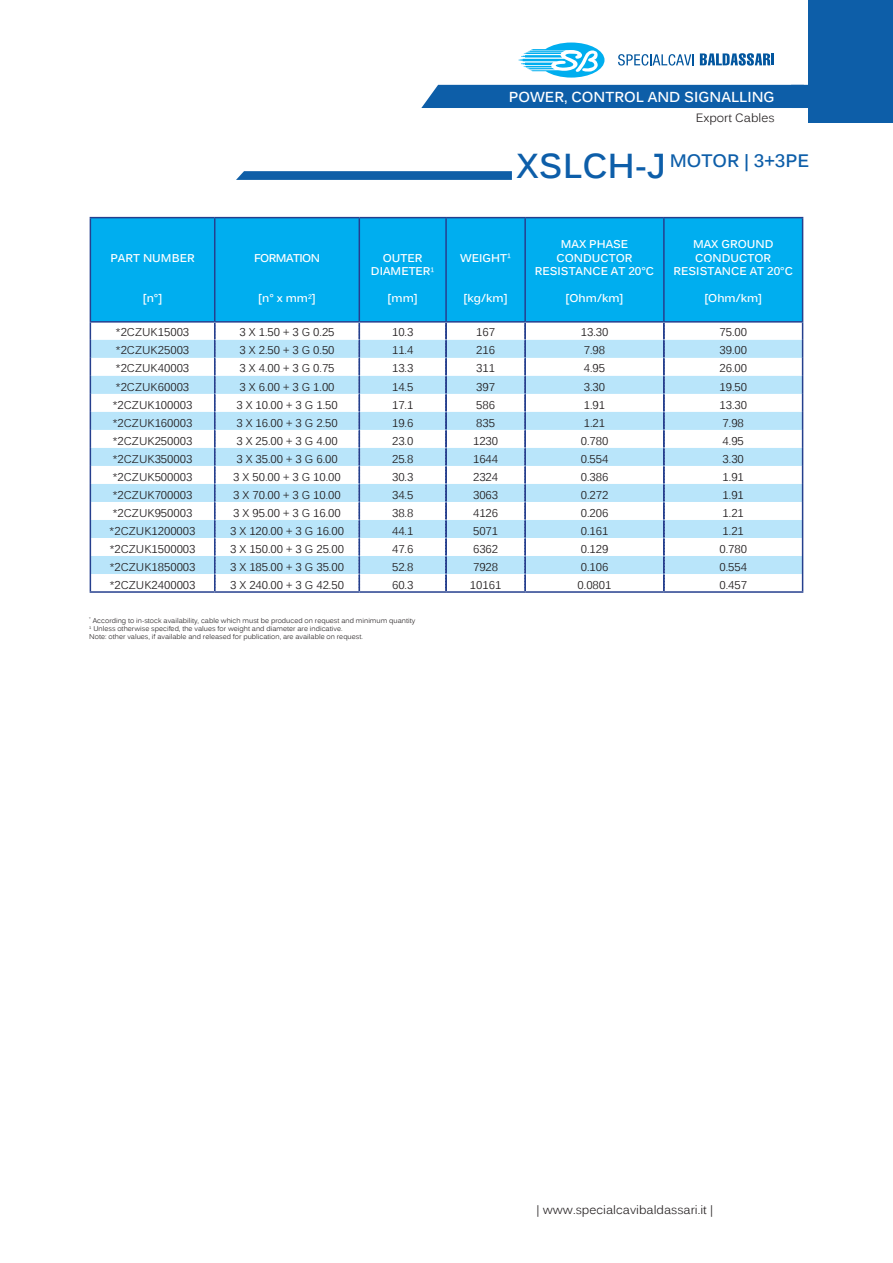
<style>
.page{position:relative;width:893px;height:1263px;background:#fff}
.page>*{position:absolute;margin:0;border:0;box-sizing:border-box;transform-origin:0 0}
.t1{font:700 18px "Kalinga";color:#0d5ea9}
.t2{font:700 14.4px "Kalinga";color:#fff}
.t3{font:12px "Kalinga";color:#231f20}
.t4{font:11.25px "Kalinga";color:#231f20}
.t5{font:700 11.25px/13.5px "Kalinga";color:#fff;text-align:center}
.t6{font:700 11.25px "Kalinga";letter-spacing:-.05em;color:#fff}
.t7{font:6.9px/8.2px "Kalinga";color:#231f20}
.s1{font-size:34.5px}
</style>
<div class="page">
<svg style="left:518px;top:43px;width:86px;height:35px"></svg>
<svg style="left:618px;top:54px;width:76px;height:12px"></svg>
<svg style="left:700px;top:53px;width:74px;height:13px"></svg>
<div style="left:421px;top:85px;width:387px;height:23px;background:#0d5ea8"></div>
<div style="left:808px;top:0;width:85px;height:122px;background:#0d5ea8"></div>
<svg style="left:236px;top:171px;width:276px;height:9px;background:#1864aa"></svg>
<div style="left:91px;top:218px;width:711px;height:103px;background:#00aeef"></div>
<svg style="left:91px;top:340px;width:711px;height:234px;fill:#b9e5fa"></svg>
<svg style="left:90px;top:323px;width:1px;height:268px"></svg>
<svg style="left:802px;top:323px;width:1px;height:268px"></svg>
<hr style="left:90px;top:591px;width:125px;height:2px;background:#253f8e">
<hr style="left:215px;top:591px;width:144px;height:2px;background:#253f8e">
<hr style="left:359px;top:591px;width:87px;height:2px;background:#253f8e">
<hr style="left:446px;top:591px;width:79px;height:2px;background:#253f8e">
<hr style="left:525px;top:591px;width:139px;height:2px;background:#253f8e">
<hr style="left:664px;top:591px;width:139px;height:2px;background:#253f8e">
<svg style="left:214px;top:323px;width:1px;height:268px"></svg>
<svg style="left:359px;top:323px;width:1px;height:268px"></svg>
<svg style="left:445px;top:323px;width:2px;height:268px"></svg>
<svg style="left:524px;top:323px;width:2px;height:268px"></svg>
<svg style="left:663px;top:323px;width:2px;height:268px"></svg>
<hr style="left:90px;top:217px;width:125px;height:1px;background:#253f8e">
<hr style="left:90px;top:218px;width:1px;height:103px;background:#253f8e">
<hr style="left:215px;top:217px;width:144px;height:1px;background:#253f8e">
<hr style="left:214px;top:218px;width:1px;height:103px;background:#253f8e">
<hr style="left:359px;top:217px;width:87px;height:1px;background:#253f8e">
<hr style="left:359px;top:218px;width:1px;height:103px;background:#253f8e">
<hr style="left:446px;top:217px;width:79px;height:1px;background:#253f8e">
<hr style="left:445px;top:218px;width:2px;height:103px;background:#253f8e">
<hr style="left:525px;top:217px;width:139px;height:1px;background:#253f8e">
<hr style="left:524px;top:218px;width:2px;height:103px;background:#253f8e">
<hr style="left:664px;top:217px;width:139px;height:1px;background:#253f8e">
<hr style="left:663px;top:218px;width:2px;height:103px;background:#253f8e">
<hr style="left:802px;top:218px;width:1px;height:103px;background:#253f8e">
<hr style="left:90px;top:321px;width:125px;height:2px;background:#253f8e">
<hr style="left:215px;top:321px;width:144px;height:2px;background:#253f8e">
<hr style="left:359px;top:321px;width:87px;height:2px;background:#253f8e">
<hr style="left:446px;top:321px;width:79px;height:2px;background:#253f8e">
<hr style="left:525px;top:321px;width:139px;height:2px;background:#253f8e">
<hr style="left:664px;top:321px;width:139px;height:2px;background:#253f8e">
<p class="t2" style="left:509px;top:87px;width:267px">POWER, CONTROL AND SIGNALLING</p>
<p class="t3" style="left:696px;top:110px;width:80px">Export Cables</p>
<p class="t5" style="left:110px;top:252px;width:86px">PART NUMBER</p>
<p class="t5" style="left:143px;top:293px;width:21px">[n°]</p>
<p class="t6" style="left:254px;top:250px;width:67px">FORMATION</p>
<p class="t5" style="left:258px;top:293px;width:59px">[n° x mm<sup>2</sup>]</p>
<p class="t5" style="left:371px;top:252px;width:65px">OUTER<br>DIAMETER<sup>1</sup></p>
<p class="t5" style="left:388px;top:293px;width:32px">[mm]</p>
<h1 class="t1" style="left:517px;top:149px;width:294px"><span class="s1">XSLCH-J</span> MOTOR | 3+3PE</h1>
<p class="t5" style="left:460px;top:252px;width:52px">WEIGHT<sup>1</sup></p>
<p class="t5" style="left:464px;top:293px;width:46px">[kg/km]</p>
<p class="t5" style="left:535px;top:239px;width:121px">MAX PHASE<br>CONDUCTOR<br>RESISTANCE AT 20°C</p>
<p class="t5" style="left:566px;top:293px;width:59px">[Ohm/km]</p>
<p class="t5" style="left:674px;top:239px;width:121px">MAX GROUND<br>CONDUCTOR<br>RESISTANCE AT 20°C</p>
<p class="t5" style="left:704px;top:293px;width:59px">[Ohm/km]</p>
<p class="t4" style="left:116px;top:325px;width:75px">*2CZUK15003</p>
<p class="t4" style="left:240px;top:325px;width:97px">3 X 1.50 + 3 G 0.25</p>
<p class="t4" style="left:392px;top:325px;width:23px">10.3</p>
<p class="t4" style="left:476px;top:325px;width:20px">167</p>
<p class="t4" style="left:581px;top:325px;width:29px">13.30</p>
<p class="t4" style="left:719px;top:325px;width:29px">75.00</p>
<p class="t4" style="left:116px;top:343px;width:75px">*2CZUK25003</p>
<p class="t4" style="left:240px;top:343px;width:97px">3 X 2.50 + 3 G 0.50</p>
<p class="t4" style="left:392px;top:343px;width:23px">11.4</p>
<p class="t4" style="left:476px;top:343px;width:20px">216</p>
<p class="t4" style="left:584px;top:343px;width:23px">7.98</p>
<p class="t4" style="left:719px;top:343px;width:29px">39.00</p>
<p class="t4" style="left:116px;top:361px;width:75px">*2CZUK40003</p>
<p class="t4" style="left:240px;top:361px;width:97px">3 X 4.00 + 3 G 0.75</p>
<p class="t4" style="left:392px;top:361px;width:23px">13.3</p>
<p class="t4" style="left:476px;top:361px;width:20px">311</p>
<p class="t4" style="left:584px;top:361px;width:23px">4.95</p>
<p class="t4" style="left:719px;top:361px;width:29px">26.00</p>
<p class="t4" style="left:116px;top:379px;width:75px">*2CZUK60003</p>
<p class="t4" style="left:240px;top:379px;width:97px">3 X 6.00 + 3 G 1.00</p>
<p class="t4" style="left:392px;top:379px;width:23px">14.5</p>
<p class="t4" style="left:476px;top:379px;width:20px">397</p>
<p class="t4" style="left:584px;top:379px;width:23px">3.30</p>
<p class="t4" style="left:719px;top:379px;width:29px">19.50</p>
<p class="t4" style="left:113px;top:397px;width:81px">*2CZUK100003</p>
<p class="t4" style="left:236px;top:397px;width:103px">3 X 10.00 + 3 G 1.50</p>
<p class="t4" style="left:392px;top:397px;width:23px">17.1</p>
<p class="t4" style="left:476px;top:397px;width:20px">586</p>
<p class="t4" style="left:584px;top:397px;width:23px">1.91</p>
<p class="t4" style="left:719px;top:397px;width:29px">13.30</p>
<p class="t4" style="left:113px;top:415px;width:81px">*2CZUK160003</p>
<p class="t4" style="left:236px;top:415px;width:103px">3 X 16.00 + 3 G 2.50</p>
<p class="t4" style="left:392px;top:415px;width:23px">19.6</p>
<p class="t4" style="left:476px;top:415px;width:20px">835</p>
<p class="t4" style="left:584px;top:415px;width:23px">1.21</p>
<p class="t4" style="left:723px;top:415px;width:23px">7.98</p>
<p class="t4" style="left:113px;top:433px;width:81px">*2CZUK250003</p>
<p class="t4" style="left:236px;top:433px;width:103px">3 X 25.00 + 3 G 4.00</p>
<p class="t4" style="left:392px;top:433px;width:23px">23.0</p>
<p class="t4" style="left:473px;top:433px;width:27px">1230</p>
<p class="t4" style="left:581px;top:433px;width:29px">0.780</p>
<p class="t4" style="left:723px;top:433px;width:23px">4.95</p>
<p class="t4" style="left:113px;top:451px;width:81px">*2CZUK350003</p>
<p class="t4" style="left:236px;top:451px;width:103px">3 X 35.00 + 3 G 6.00</p>
<p class="t4" style="left:392px;top:451px;width:23px">25.8</p>
<p class="t4" style="left:473px;top:451px;width:27px">1644</p>
<p class="t4" style="left:581px;top:451px;width:29px">0.554</p>
<p class="t4" style="left:723px;top:451px;width:23px">3.30</p>
<p class="t4" style="left:113px;top:469px;width:81px">*2CZUK500003</p>
<p class="t4" style="left:233px;top:469px;width:109px">3 X 50.00 + 3 G 10.00</p>
<p class="t4" style="left:392px;top:469px;width:23px">30.3</p>
<p class="t4" style="left:473px;top:469px;width:27px">2324</p>
<p class="t4" style="left:581px;top:469px;width:29px">0.386</p>
<p class="t4" style="left:723px;top:469px;width:23px">1.91</p>
<p class="t4" style="left:113px;top:487px;width:81px">*2CZUK700003</p>
<p class="t4" style="left:233px;top:487px;width:109px">3 X 70.00 + 3 G 10.00</p>
<p class="t4" style="left:392px;top:487px;width:23px">34.5</p>
<p class="t4" style="left:473px;top:487px;width:27px">3063</p>
<p class="t4" style="left:581px;top:487px;width:29px">0.272</p>
<p class="t4" style="left:723px;top:487px;width:23px">1.91</p>
<p class="t4" style="left:113px;top:505px;width:81px">*2CZUK950003</p>
<p class="t4" style="left:233px;top:505px;width:109px">3 X 95.00 + 3 G 16.00</p>
<p class="t4" style="left:392px;top:505px;width:23px">38.8</p>
<p class="t4" style="left:473px;top:505px;width:27px">4126</p>
<p class="t4" style="left:581px;top:505px;width:29px">0.206</p>
<p class="t4" style="left:723px;top:505px;width:23px">1.21</p>
<p class="t4" style="left:110px;top:523px;width:87px">*2CZUK1200003</p>
<p class="t4" style="left:230px;top:523px;width:115px">3 X 120.00 + 3 G 16.00</p>
<p class="t4" style="left:392px;top:523px;width:23px">44.1</p>
<p class="t4" style="left:473px;top:523px;width:27px">5071</p>
<p class="t4" style="left:581px;top:523px;width:29px">0.161</p>
<p class="t4" style="left:723px;top:523px;width:23px">1.21</p>
<p class="t4" style="left:110px;top:541px;width:87px">*2CZUK1500003</p>
<p class="t4" style="left:230px;top:541px;width:115px">3 X 150.00 + 3 G 25.00</p>
<p class="t4" style="left:392px;top:541px;width:23px">47.6</p>
<p class="t4" style="left:473px;top:541px;width:27px">6362</p>
<p class="t4" style="left:581px;top:541px;width:29px">0.129</p>
<p class="t4" style="left:719px;top:541px;width:29px">0.780</p>
<p class="t4" style="left:110px;top:559px;width:87px">*2CZUK1850003</p>
<p class="t4" style="left:230px;top:559px;width:115px">3 X 185.00 + 3 G 35.00</p>
<p class="t4" style="left:392px;top:559px;width:23px">52.8</p>
<p class="t4" style="left:473px;top:559px;width:27px">7928</p>
<p class="t4" style="left:581px;top:559px;width:29px">0.106</p>
<p class="t4" style="left:719px;top:559px;width:29px">0.554</p>
<p class="t4" style="left:110px;top:577px;width:87px">*2CZUK2400003</p>
<p class="t4" style="left:230px;top:577px;width:115px">3 X 240.00 + 3 G 42.50</p>
<p class="t4" style="left:392px;top:577px;width:23px">60.3</p>
<p class="t4" style="left:470px;top:577px;width:33px">10161</p>
<p class="t4" style="left:578px;top:577px;width:35px">0.0801</p>
<p class="t4" style="left:719px;top:577px;width:29px">0.457</p>
<p class="t7" style="left:89px;top:617px;width:327px"><sup>*</sup> According to in-stock availability, cable which must be produced on request and minimum quantity<br><sup>1</sup> Unless otherwise specifed, the values for weight and diameter are indicative.<br>Note: other values, if available and released for publication, are available on request.</p>
<p class="t3" style="left:537px;top:1202px;width:178px">| www.specialcavibaldassari.it |</p>
</div>
